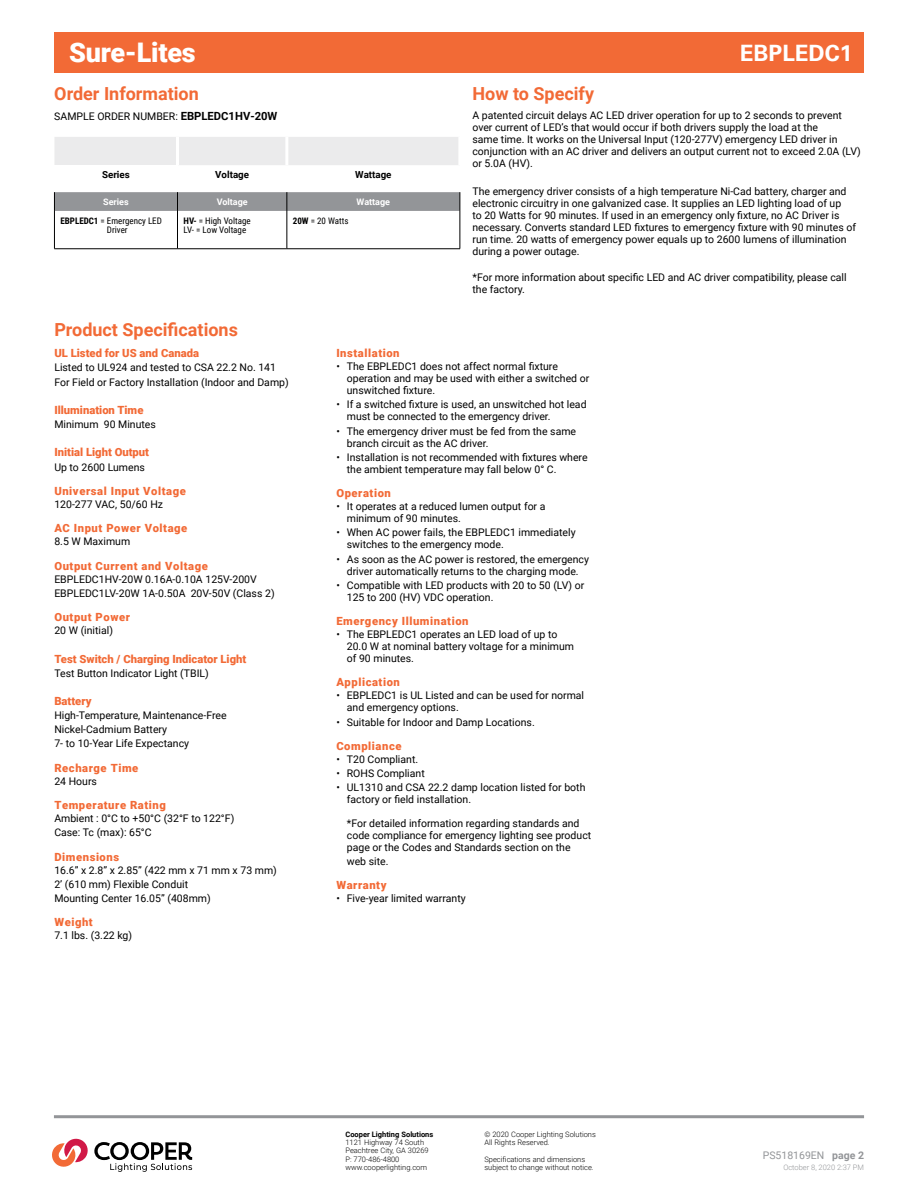
<style>
.page{position:relative;width:918px;height:1188px;background:#fff}
.page>*{position:absolute;margin:0;border:0;box-sizing:border-box;transform-origin:0 0}
.t1{font:900 27px "Roboto";letter-spacing:-.01em;color:#fff}
.t2{font:700 22.5px "Univers LT Std";color:#fff}
.t3{font:700 18px "Roboto";color:#f26a36}
.t4{font:900 11.25px "Roboto";letter-spacing:.05em;color:#f26a36}
.t5{font:900 11.25px "Roboto";color:#f26a36}
.t6{font:10.5px/12px "Roboto";color:#000}
.t7{font:10.5px "Roboto";color:#939598}
.t8{font:700 9.75px "Roboto";color:#000}
.t9{font:9px/9px "Roboto Condensed";color:#000}
.t10{font:700 9px "Roboto";color:#fff}
.t11{font:300 7.5px/8.2px "Roboto";color:#000}
.t12{font:700 7.5px "Roboto";color:#000}
.t13{font:300 7.5px "Roboto";color:#939598}
.s1{font-weight:700;font-size:11.25px}
.s2{font-weight:700}
</style>
<div class="page">
<div style="left:54px;top:32px;width:810px;height:41px;background:#f26a36"></div>
<hr style="left:54px;top:1115px;width:810px;height:3px;background:#939598">
<div style="left:54px;top:137px;width:404px;height:28px;background:#ebebec"></div>
<hr style="left:54px;top:211px;width:1px;height:38px;background:#000">
<hr style="left:177px;top:211px;width:1px;height:38px;background:#000">
<hr style="left:287px;top:211px;width:1px;height:38px;background:#000">
<hr style="left:460px;top:211px;width:1px;height:38px;background:#000">
<hr style="left:54px;top:249px;width:123px;height:1px;background:#000">
<hr style="left:177px;top:249px;width:110px;height:1px;background:#000">
<hr style="left:287px;top:249px;width:173px;height:1px;background:#000">
<hr style="left:176px;top:137px;width:3px;height:28px;background:#fff">
<hr style="left:285px;top:137px;width:3px;height:28px;background:#fff">
<div style="left:54px;top:192px;width:407px;height:19px;background:#939598"></div>
<svg style="left:52px;top:1138px;width:140px;height:34px"></svg>
<h1 class="t1" style="left:69px;top:34px;width:128px">Sure-Lites</h1>
<h3 class="t3" style="left:54px;top:81px;width:146px">Order Information</h3>
<p class="t6" style="left:54px;top:110px;width:225px">SAMPLE ORDER NUMBER: <span class="s1">EBPLEDC1HV-20W</span></p>
<p class="t8" style="left:102px;top:168px;width:29px">Series</p>
<p class="t8" style="left:215px;top:168px;width:35px">Voltage</p>
<p class="t8" style="left:355px;top:168px;width:38px">Wattage</p>
<p class="t10" style="left:103px;top:195px;width:27px">Series</p>
<p class="t10" style="left:217px;top:195px;width:33px">Voltage</p>
<p class="t10" style="left:357px;top:195px;width:35px">Wattage</p>
<p class="t9" style="left:107px;top:216px;width:56px;text-indent:-47px"><span class="s2">EBPLEDC1</span> = Emergency LED<br>Driver</p>
<p class="t9" style="left:183px;top:216px;width:69px"><span class="s2">HV-</span> = High Voltage<br>LV- = Low Voltage</p>
<p class="t9" style="left:293px;top:216px;width:57px"><span class="s2">20W</span> = 20 Watts</p>
<h3 class="t3" style="left:54px;top:317px;width:185px">Product Specifications</h3>
<h3 class="t3" style="left:472px;top:81px;width:123px">How to Specify</h3>
<h2 class="t2" style="left:740px;top:40px;width:114px">EBPLEDC1</h2>
<p class="t6" style="left:472px;top:109px;width:390px">A patented circuit delays AC LED driver operation for up to 2 seconds to prevent over current of LED’s that would occur if both drivers supply the load at the<br>same time. It works on the Universal Input (120-277V) emergency LED driver in conjunction with an AC driver and delivers an output current not to exceed 2.0A (LV) or 5.0A (HV).</p>
<p class="t6" style="left:472px;top:185px;width:385px">The emergency driver consists of a high temperature Ni-Cad battery, charger and electronic circuitry in one galvanized case. It supplies an LED lighting load of up<br>to 20 Watts for 90 minutes. If used in an emergency only fixture, no AC Driver is necessary. Converts standard LED fixtures to emergency fixture with 90 minutes of run time. 20 watts of emergency power equals up to 2600 lumens of illumination during a power outage.</p>
<p class="t6" style="left:472px;top:271px;width:376px">*For more information about specific LED and AC driver compatibility, please call the factory.</p>
<p class="t5" style="left:54px;top:345px;width:146px">UL Listed for US and Canada</p>
<p class="t6" style="left:54px;top:360px;width:236px;line-height:14.1px">Listed to UL924 and tested to CSA 22.2 No. 141<br>For Field or Factory Installation (Indoor and Damp)</p>
<p class="t5" style="left:54px;top:402px;width:91px">Illumination Time</p>
<p class="t6" style="left:54px;top:418px;width:103px">Minimum 90 Minutes</p>
<p class="t5" style="left:54px;top:444px;width:96px">Initial Light Output</p>
<p class="t6" style="left:54px;top:460px;width:92px">Up to 2600 Lumens</p>
<p class="t4" style="left:54px;top:483px;width:133px">Universal Input Voltage</p>
<p class="t6" style="left:54px;top:498px;width:110px">120-277 VAC, 50/60 Hz</p>
<p class="t4" style="left:54px;top:520px;width:135px">AC Input Power Voltage</p>
<p class="t6" style="left:54px;top:535px;width:77px">8.5 W Maximum</p>
<p class="t4" style="left:54px;top:558px;width:155px">Output Current and Voltage</p>
<p class="t6" style="left:54px;top:571px;width:222px;line-height:14.1px">EBPLEDC1HV-20W 0.16A-0.10A 125V-200V<br>EBPLEDC1LV-20W 1A-0.50A 20V-50V (Class 2)</p>
<p class="t4" style="left:54px;top:609px;width:77px">Output Power</p>
<p class="t6" style="left:54px;top:624px;width:60px">20 W (initial)</p>
<p class="t5" style="left:54px;top:651px;width:194px">Test Switch / Charging Indicator Light</p>
<p class="t6" style="left:54px;top:667px;width:156px">Test Button Indicator Light (TBIL)</p>
<p class="t5" style="left:54px;top:693px;width:39px">Battery</p>
<p class="t6" style="left:54px;top:708px;width:174px;line-height:14.1px">High-Temperature, Maintenance-Free<br>Nickel-Cadmium Battery<br>7- to 10-Year Life Expectancy</p>
<p class="t4" style="left:54px;top:760px;width:86px">Recharge Time</p>
<p class="t6" style="left:54px;top:775px;width:44px">24 Hours</p>
<p class="t4" style="left:54px;top:797px;width:113px">Temperature Rating</p>
<p class="t6" style="left:54px;top:811px;width:181px;line-height:14.1px">Ambient : 0°C to +50°C (32°F to 122°F)<br>Case: Tc (max): 65°C</p>
<p class="t4" style="left:54px;top:849px;width:66px">Dimensions</p>
<p class="t6" style="left:54px;top:863px;width:224px;line-height:14.1px">16.6” x 2.8” x 2.85” (422 mm x 71 mm x 73 mm)<br>2’ (610 mm) Flexible Conduit<br>Mounting Center 16.05” (408mm)</p>
<p class="t4" style="left:54px;top:915px;width:40px">Weight</p>
<p class="t6" style="left:54px;top:929px;width:79px">7.1 lbs. (3.22 kg)</p>
<p class="t4" style="left:336px;top:345px;width:65px">Installation</p>
<p class="t6" style="left:347px;top:360px;width:244px;text-indent:-10px">• The EBPLEDC1 does not affect normal fixture operation and may be used with either a switched or unswitched fixture.</p>
<p class="t6" style="left:347px;top:398px;width:241px;text-indent:-10px">• If a switched fixture is used, an unswitched hot lead must be connected to the emergency driver.</p>
<p class="t6" style="left:347px;top:425px;width:231px;text-indent:-10px">• The emergency driver must be fed from the same branch circuit as the AC driver.</p>
<p class="t6" style="left:347px;top:451px;width:242px;text-indent:-10px">• Installation is not recommended with fixtures where the ambient temperature may fall below 0° C.</p>
<p class="t4" style="left:336px;top:485px;width:56px">Operation</p>
<p class="t6" style="left:347px;top:500px;width:200px;text-indent:-10px">• It operates at a reduced lumen output for a minimum of 90 minutes.</p>
<p class="t6" style="left:347px;top:526px;width:230px;text-indent:-10px">• When AC power fails, the EBPLEDC1 immediately switches to the emergency mode.</p>
<p class="t6" style="left:336px;top:552px;width:254px;text-align:center">• As soon as the AC power is restored, the emergency driver automatically returns to the charging mode.</p>
<p class="t6" style="left:347px;top:579px;width:239px;text-indent:-10px">• Compatible with LED products with 20 to 50 (LV) or<br>125 to 200 (HV) VDC operation.</p>
<p class="t4" style="left:336px;top:613px;width:134px">Emergency Illumination</p>
<p class="t6" style="left:347px;top:628px;width:229px;text-indent:-10px">• The EBPLEDC1 operates an LED load of up to<br>20.0 W at nominal battery voltage for a minimum of 90 minutes.</p>
<p class="t4" style="left:336px;top:674px;width:65px">Application</p>
<p class="t6" style="left:347px;top:689px;width:239px;text-indent:-10px">• EBPLEDC1 is UL Listed and can be used for normal and emergency options.</p>
<p class="t6" style="left:336px;top:715px;width:200px">• Suitable for Indoor and Damp Locations.</p>
<p class="t4" style="left:336px;top:738px;width:67px">Compliance</p>
<p class="t6" style="left:336px;top:753px;width:83px">• T20 Compliant.</p>
<p class="t6" style="left:336px;top:767px;width:90px">• ROHS Compliant</p>
<p class="t6" style="left:347px;top:781px;width:240px;text-indent:-10px">• UL1310 and CSA 22.2 damp location listed for both factory or field installation.</p>
<p class="t6" style="left:347px;top:817px;width:246px">*For detailed information regarding standards and code compliance for emergency lighting see product page or the Codes and Standards section on the</p>
<p class="t6" style="left:347px;top:855px;width:43px">web site.</p>
<p class="t4" style="left:336px;top:877px;width:52px">Warranty</p>
<p class="t6" style="left:336px;top:892px;width:131px">• Five-year limited warranty</p>
<p class="t12" style="left:345px;top:1129px;width:89px">Cooper Lighting Solutions</p>
<p class="t11" style="left:345px;top:1138px;width:85px">1121 Highway 74 South<br>Peachtree City, GA 30269<br>P: 770-486-4800 www.cooperlighting.com</p>
<p class="t11" style="left:484px;top:1130px;width:113px">© 2020 Cooper Lighting Solutions<br>All Rights Reserved.</p>
<p class="t11" style="left:484px;top:1155px;width:111px">Specifications and dimensions subject to change without notice.</p>
<p class="t7" style="left:763px;top:1148px;width:103px">PS518169EN <span class="s2">page 2</span></p>
<p class="t13" style="left:783px;top:1162px;width:82px">October 8, 2020 2:37 PM</p>
</div>
